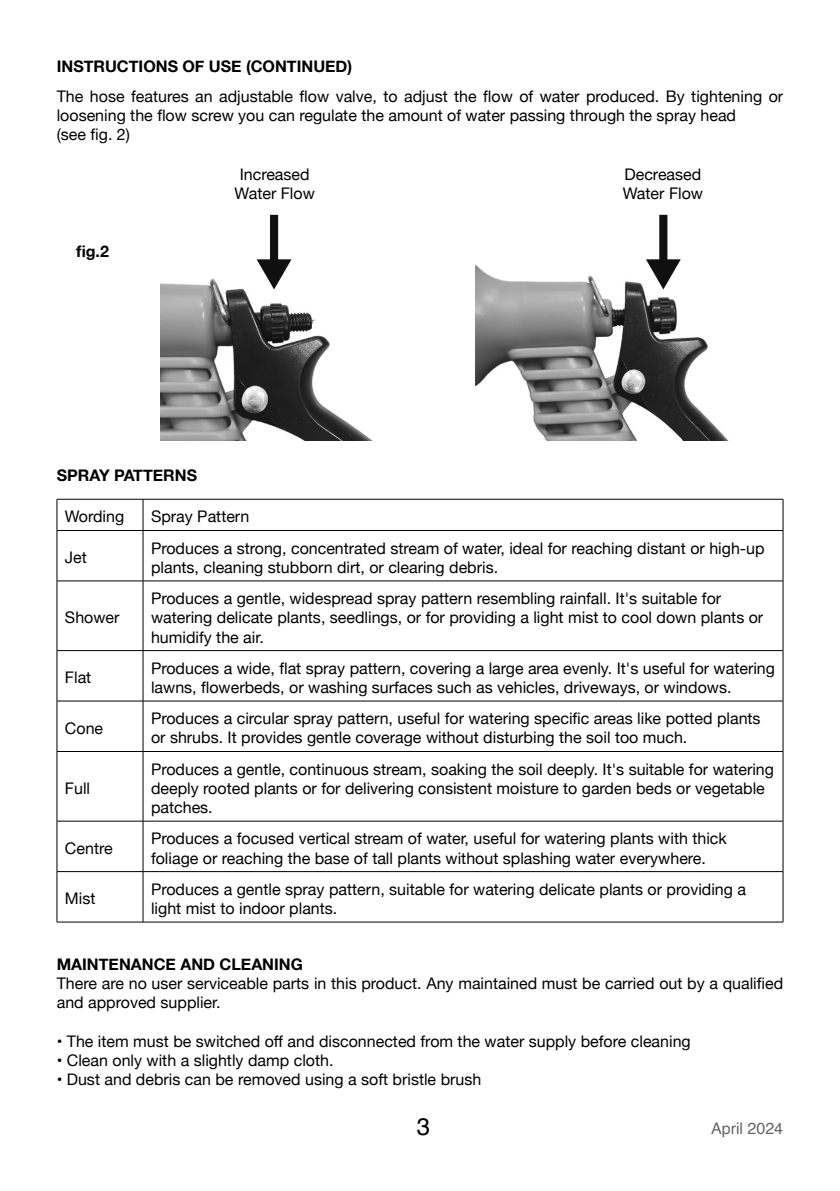
<style>
.page{position:relative;width:840px;height:1191px;background:#fff}
.page>*{position:absolute;margin:0;border:0;box-sizing:border-box;transform-origin:0 0}
.t1{font:24px "Helvetica";color:#000}
.t2{font:16px/19.2px "Helvetica Neue";color:#000}
.t3{font:700 16px "Helvetica Neue";color:#000}
.t4{font:16px "Helvetica";color:#656565}
</style>
<div class="page">
<hr style="left:57px;top:499px;width:86px;height:1px;background:#000">
<hr style="left:57px;top:499px;width:1px;height:31px;background:#000">
<hr style="left:143px;top:499px;width:639px;height:1px;background:#000">
<hr style="left:143px;top:499px;width:1px;height:31px;background:#000">
<hr style="left:782px;top:499px;width:1px;height:31px;background:#000">
<hr style="left:57px;top:530px;width:86px;height:1px;background:#000">
<hr style="left:57px;top:530px;width:1px;height:51px;background:#000">
<hr style="left:143px;top:530px;width:639px;height:1px;background:#000">
<hr style="left:143px;top:530px;width:1px;height:51px;background:#000">
<hr style="left:782px;top:530px;width:1px;height:51px;background:#000">
<hr style="left:57px;top:580px;width:86px;height:1px;background:#000">
<hr style="left:57px;top:581px;width:1px;height:69px;background:#000">
<hr style="left:143px;top:580px;width:639px;height:1px;background:#000">
<hr style="left:143px;top:581px;width:1px;height:69px;background:#000">
<hr style="left:782px;top:581px;width:1px;height:69px;background:#000">
<hr style="left:57px;top:650px;width:86px;height:1px;background:#000">
<hr style="left:57px;top:651px;width:1px;height:50px;background:#000">
<hr style="left:143px;top:650px;width:639px;height:1px;background:#000">
<hr style="left:143px;top:651px;width:1px;height:50px;background:#000">
<hr style="left:782px;top:651px;width:1px;height:50px;background:#000">
<hr style="left:57px;top:700px;width:86px;height:1px;background:#000">
<hr style="left:57px;top:701px;width:1px;height:50px;background:#000">
<hr style="left:143px;top:700px;width:639px;height:1px;background:#000">
<hr style="left:143px;top:701px;width:1px;height:50px;background:#000">
<hr style="left:782px;top:701px;width:1px;height:50px;background:#000">
<hr style="left:57px;top:751px;width:86px;height:1px;background:#000">
<hr style="left:57px;top:751px;width:1px;height:70px;background:#000">
<hr style="left:143px;top:751px;width:639px;height:1px;background:#000">
<hr style="left:143px;top:751px;width:1px;height:70px;background:#000">
<hr style="left:782px;top:751px;width:1px;height:70px;background:#000">
<hr style="left:57px;top:821px;width:86px;height:1px;background:#000">
<hr style="left:57px;top:821px;width:1px;height:50px;background:#000">
<hr style="left:143px;top:821px;width:639px;height:1px;background:#000">
<hr style="left:143px;top:821px;width:1px;height:50px;background:#000">
<hr style="left:782px;top:821px;width:1px;height:50px;background:#000">
<hr style="left:57px;top:871px;width:86px;height:1px;background:#000">
<hr style="left:57px;top:871px;width:1px;height:51px;background:#000">
<hr style="left:143px;top:871px;width:639px;height:1px;background:#000">
<hr style="left:143px;top:871px;width:1px;height:51px;background:#000">
<hr style="left:782px;top:871px;width:1px;height:51px;background:#000">
<hr style="left:57px;top:921px;width:86px;height:1px;background:#000">
<hr style="left:143px;top:921px;width:639px;height:1px;background:#000">
<img style="left:160px;top:214px;width:213px;height:227px">
<img style="left:475px;top:214px;width:254px;height:227px">
<div style="left:270px;top:215px;width:8px;height:49px;background:#101010"></div>
<svg style="left:256px;top:259px;width:35px;height:30px"></svg>
<div style="left:659px;top:215px;width:8px;height:49px;background:#101010"></div>
<svg style="left:645px;top:259px;width:35px;height:30px"></svg>
<p class="t3" style="left:57px;top:54px;width:297px">INSTRUCTIONS OF USE (CONTINUED)</p>
<p class="t2" style="left:57px;top:88px;width:727px">The hose features an adjustable flow valve, to adjust the flow of water produced. By tightening or loosening the flow screw you can regulate the amount of water passing through the spray head</p>
<p class="t2" style="left:57px;top:126px;width:75px">(see fig. 2)</p>
<p class="t3" style="left:76px;top:239px;width:34px">fig.2</p>
<p class="t2" style="left:234px;top:166px;width:82px;text-align:center">Increased<br>Water Flow</p>
<p class="t2" style="left:622px;top:166px;width:82px">Decreased<br>Water Flow</p>
<p class="t3" style="left:57px;top:462px;width:142px">SPRAY PATTERNS</p>
<p class="t2" style="left:65px;top:508px;width:61px">Wording</p>
<p class="t2" style="left:151px;top:508px;width:100px">Spray Pattern</p>
<p class="t2" style="left:65px;top:549px;width:23px">Jet</p>
<p class="t2" style="left:151px;top:539px;width:614px">Produces a strong, concentrated stream of water, ideal for reaching distant or high-up plants, cleaning stubborn dirt, or clearing debris.</p>
<p class="t2" style="left:65px;top:609px;width:56px">Shower</p>
<p class="t2" style="left:151px;top:590px;width:613px">Produces a gentle, widespread spray pattern resembling rainfall. It's suitable for watering delicate plants, seedlings, or for providing a light mist to cool down plants or humidify the air.</p>
<p class="t2" style="left:65px;top:669px;width:28px">Flat</p>
<p class="t2" style="left:151px;top:659px;width:625px">Produces a wide, flat spray pattern, covering a large area evenly. It's useful for watering lawns, flowerbeds, or washing surfaces such as vehicles, driveways, or windows.</p>
<p class="t2" style="left:65px;top:719px;width:40px">Cone</p>
<p class="t2" style="left:151px;top:710px;width:610px">Produces a circular spray pattern, useful for watering specific areas like potted plants or shrubs. It provides gentle coverage without disturbing the soil too much.</p>
<p class="t2" style="left:65px;top:779px;width:27px">Full</p>
<p class="t2" style="left:151px;top:760px;width:624px">Produces a gentle, continuous stream, soaking the soil deeply. It's suitable for watering deeply rooted plants or for delivering consistent moisture to garden beds or vegetable patches.</p>
<p class="t2" style="left:65px;top:839px;width:49px">Centre</p>
<p class="t2" style="left:151px;top:830px;width:577px">Produces a focused vertical stream of water, useful for watering plants with thick foliage or reaching the base of tall plants without splashing water everywhere.</p>
<p class="t2" style="left:65px;top:890px;width:32px">Mist</p>
<p class="t2" style="left:151px;top:880px;width:596px">Produces a gentle spray pattern, suitable for watering delicate plants or providing a light mist to indoor plants.</p>
<p class="t3" style="left:57px;top:951px;width:247px">MAINTENANCE AND CLEANING</p>
<p class="t2" style="left:57px;top:974px;width:727px">There are no user serviceable parts in this product. Any maintained must be carried out by a qualified and approved supplier.</p>
<p class="t2" style="left:57px;top:1032px;width:635px">• The item must be switched off and disconnected from the water supply before cleaning</p>
<p class="t2" style="left:57px;top:1051px;width:278px">• Clean only with a slightly damp cloth.</p>
<p class="t2" style="left:57px;top:1070px;width:426px">• Dust and debris can be removed using a soft bristle brush</p>
<h1 class="t1" style="left:417px;top:1107px;width:15px">3</h1>
<p class="t4" style="left:710px;top:1116px;width:74px">April 2024</p>
</div>
